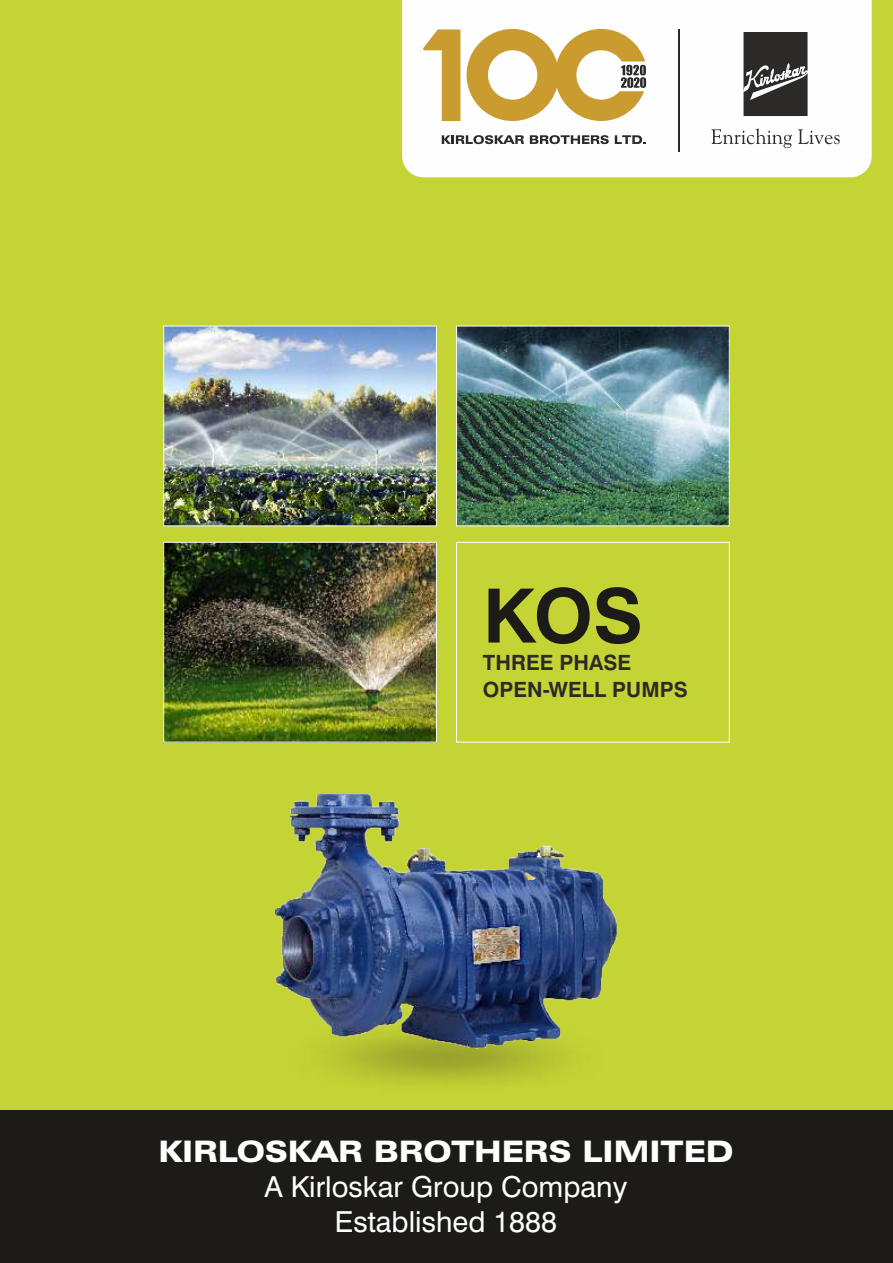
<style>
.page{position:relative;width:893px;height:1263px;background:#c5d435}
.page>*{position:absolute;margin:0;border:0;box-sizing:border-box;transform-origin:0 0}
.t1{font:700 75px "Swiss 721 BT";color:#1c1b17}
.t2{font:900 expanded 29.7px "Zurich BT";color:#fefefe}
.t3{font:28.95px/34.7px "Swiss 721 BT";color:#fefefe;text-align:center}
.t4{font:700 21px/27.2px "Swiss 721 BT";color:#2b2a29}
</style>
<div class="page">
<div style="left:0;top:1110px;width:893px;height:153px;background:#1c1b17"></div>
<img style="left:458px;top:328px;width:269px;height:196px">
<img style="left:166px;top:328px;width:269px;height:196px">
<div style="left:164px;top:326px;width:273px;height:200px;border:1px solid #fefefe"></div>
<div style="left:456px;top:542px;width:274px;height:200px;border:1px solid #fefefe"></div>
<img style="left:166px;top:544px;width:269px;height:196px">
<div style="left:164px;top:542px;width:273px;height:200px;border:1px solid #fefefe"></div>
<div style="left:402px;top:0;width:470px;height:177px;background:#fefefe"></div>
<svg style="left:711px;top:128px;width:81px;height:20px;background:#d9d9d9"></svg>
<svg style="left:798px;top:129px;width:42px;height:15px"></svg>
<svg style="left:743px;top:32px;width:65px;height:84px;background:#464545"></svg>
<svg style="left:442px;top:135px;width:82px;height:9px"></svg>
<svg style="left:530px;top:135px;width:79px;height:9px"></svg>
<svg style="left:615px;top:135px;width:31px;height:9px"></svg>
<svg style="left:423px;top:29px;width:37px;height:92px;background:#e0c689"></svg>
<svg style="left:467px;top:29px;width:179px;height:92px;background:#ddc48a"></svg>
<hr style="left:679px;top:29px;width:1px;height:122px;background:#2b2a29">
<img style="left:275px;top:794px;width:343px;height:255px">
<img style="left:283px;top:918px;width:29px;height:62px">
<h1 class="t1" style="left:483px;top:585px;width:161px">KOS</h1>
<p class="t4" style="left:483px;top:651px;width:206px">THREE PHASE<br>OPEN-WELL PUMPS</p>
<p class="t2" style="left:158px;top:1140px;width:576px">KIRLOSKAR BROTHERS LIMITED</p>
<p class="t3" style="left:264px;top:1172px;width:364px">A Kirloskar Group Company<br>Established 1888</p>
</div>
